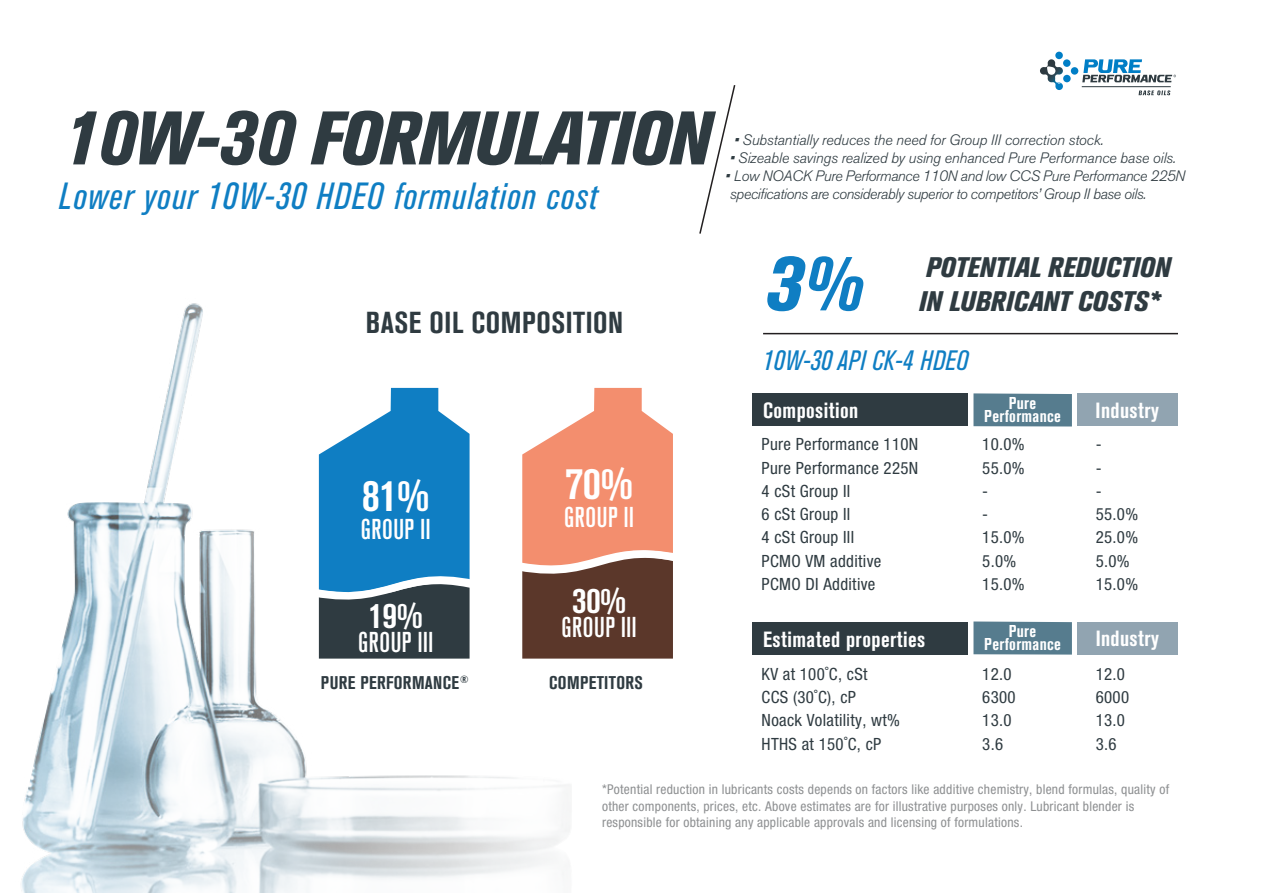
<style>
.page{position:relative;width:1263px;height:893px;background:#fff}
.page>*{position:absolute;margin:0;border:0;box-sizing:border-box;transform-origin:0 0}
.t1{font:italic 800 condensed 75.45px "Akzidenz Grotesk BQ";color:#0f7ec3}
.t2{font:italic 800 condensed 75px "Akzidenz Grotesk BQ";letter-spacing:-.02em;color:#2f3b41}
.t3{font:700 condensed 44.7px "Akzidenz Grotesk BQ";color:#fff}
.t4{font:italic condensed 37.5px "Akzidenz Grotesk BQ";letter-spacing:.04em;color:#0f7ec3}
.t5{font:700 condensed 36px "Akzidenz Grotesk BQ";color:#fff}
.t6{font:700 condensed 30px "Akzidenz Grotesk BQ";letter-spacing:.02em;color:#2f3b41}
.t7{font:500 condensed 28.5px "Akzidenz Grotesk BQ";letter-spacing:.02em;color:#fff}
.t8{font:italic 800 condensed 28.05px/33.6px "Akzidenz Grotesk BQ";color:#2f3b41}
.t9{font:italic condensed 27.75px "Akzidenz Grotesk BQ";letter-spacing:.02em;color:#0f7ec3}
.t10{font:21.75px "Akzidenz Grotesk BQ Bd Cnd Alt";letter-spacing:.02em;color:#fff}
.t11{font:700 condensed 18.3px "Akzidenz Grotesk BQ";letter-spacing:.02em;color:#2f3b41}
.t12{font:condensed 16.95px/23.2px "Helvetica Neue LT Std";letter-spacing:.02em;color:#2f3b41}
.t13{font:16.95px/13.4px "Akzidenz Grotesk BQ Bd Cnd Alt";letter-spacing:.02em;color:#fff;text-align:center}
.t14{font:italic 300 15px/18px "Akzidenz Grotesk BQ";letter-spacing:-.03em;color:#2f3b41}
.t15{font:italic 300 15px "Akzidenz Grotesk BQ";letter-spacing:-.01em;color:#2f3b41}
.t16{font:condensed 13.5px/16.2px "Helvetica Neue LT Std";letter-spacing:.02em;color:#8e9092}
</style>
<div class="page">
<img style="left:21px;top:303px;width:620px;height:590px">
<hr style="left:763px;top:333px;width:415px;height:1px;background:#221f20">
<div style="left:752px;top:394px;width:216px;height:32px;background:#2f3b41"></div>
<div style="left:1077px;top:394px;width:101px;height:32px;background:#91a4b1"></div>
<div style="left:752px;top:622px;width:216px;height:32px;background:#2f3b41"></div>
<div style="left:1077px;top:622px;width:101px;height:32px;background:#91a4b1"></div>
<svg style="left:699px;top:85px;width:37px;height:149px"></svg>
<svg style="left:286px;top:388px;width:387px;height:271px"></svg>
<div style="left:973px;top:393px;width:99px;height:33px;background:#567c8e"></div>
<svg style="left:973px;top:621px;width:99px;height:34px;background:#5d8193"></svg>
<div style="left:1063px;top:75px;width:8px;height:7px;background:#007ec6;border-radius:50%"></div>
<div style="left:1071px;top:67px;width:7px;height:8px;background:#007ec6;border-radius:50%"></div>
<div style="left:1055px;top:52px;width:8px;height:7px;background:#007ec6;border-radius:50%"></div>
<div style="left:1063px;top:59px;width:7px;height:8px;background:#007ec6;border-radius:50%"></div>
<svg style="left:1040px;top:59px;width:23px;height:31px"></svg>
<svg style="left:1082px;top:59px;width:94px;height:23px"></svg>
<hr style="left:1082px;top:86px;width:89px;height:1px;background:#2f3b41">
<svg style="left:1138px;top:90px;width:32px;height:5px"></svg>
<h2 class="t2" style="left:59px;top:97px;width:652px">10W-30 FORMULATION</h2>
<h3 class="t4" style="left:59px;top:175px;width:540px">Lower your 10W-30 HDEO formulation cost</h3>
<p class="t15" style="left:734px;top:132px;width:371px">• Substantially reduces the need for Group III correction stock.</p>
<p class="t15" style="left:730px;top:150px;width:448px">• Sizeable savings realized by using enhanced Pure Performance base oils.</p>
<p class="t14" style="left:730px;top:167px;width:457px;text-indent:-5px">• Low NOACK Pure Performance 110N and low CCS Pure Performance 225N specifications are considerably superior to competitors’ Group II base oils.</p>
<h3 class="t6" style="left:366px;top:305px;width:259px">BASE OIL COMPOSITION</h3>
<h3 class="t3" style="left:362px;top:469px;width:68px">81%</h3>
<h3 class="t7" style="left:361px;top:513px;width:71px">GROUP II</h3>
<h3 class="t5" style="left:369px;top:595px;width:56px">19%</h3>
<h3 class="t7" style="left:358px;top:626px;width:77px">GROUP III</h3>
<h3 class="t11" style="left:321px;top:673px;width:149px">PURE PERFORMANCE<sup>®</sup></h3>
<h3 class="t3" style="left:566px;top:458px;width:68px">70%</h3>
<h3 class="t7" style="left:564px;top:501px;width:71px">GROUP II</h3>
<h3 class="t5" style="left:572px;top:579px;width:55px">30%</h3>
<h3 class="t7" style="left:561px;top:611px;width:77px">GROUP III</h3>
<h3 class="t11" style="left:549px;top:673px;width:95px">COMPETITORS</h3>
<h1 class="t1" style="left:763px;top:243px;width:101px">3%</h1>
<h3 class="t8" style="left:918px;top:251px;width:253px">POTENTIAL REDUCTION<br>IN LUBRICANT COSTS*</h3>
<h3 class="t9" style="left:763px;top:344px;width:207px">10W-30 API CK-4 HDEO</h3>
<h3 class="t10" style="left:763px;top:398px;width:97px">Composition</h3>
<h3 class="t10" style="left:1096px;top:398px;width:65px">Industry</h3>
<p class="t13" style="left:984px;top:396px;width:78px">Pure<br>Performance</p>
<p class="t12" style="left:762px;top:433px;width:158px">Pure Performance 110N<br>Pure Performance 225N<br>4 cSt Group II<br>6 cSt Group II<br>4 cSt Group III<br>PCMO VM additive<br>PCMO DI Additive</p>
<p class="t12" style="left:982px;top:433px;width:44px">10.0%<br>55.0% -<br>-<br>15.0%<br>5.0%<br>15.0%</p>
<p class="t12" style="left:1096px;top:433px;width:44px">-<br>-<br>-<br>55.0%<br>25.0%<br>5.0%<br>15.0%</p>
<p class="t13" style="left:984px;top:624px;width:78px">Pure<br>Performance</p>
<h3 class="t10" style="left:763px;top:627px;width:164px">Estimated properties</h3>
<h3 class="t10" style="left:1096px;top:626px;width:65px">Industry</h3>
<p class="t12" style="left:762px;top:662px;width:140px">KV at 100˚C, cSt<br>CCS (30˚C), cP<br>Noack Volatility, wt%<br>HTHS at 150˚C, cP</p>
<p class="t12" style="left:982px;top:662px;width:35px">12.0<br>6300<br>13.0<br>3.6</p>
<p class="t12" style="left:1096px;top:662px;width:35px">12.0<br>6000<br>13.0<br>3.6</p>
<p class="t16" style="left:602px;top:781px;width:569px">*Potential reduction in lubricants costs depends on factors like additive chemistry, blend formulas, quality of other components, prices, etc. Above estimates are for illustrative purposes only. Lubricant blender is responsible for obtaining any applicable approvals and licensing of formulations.</p>
</div>
